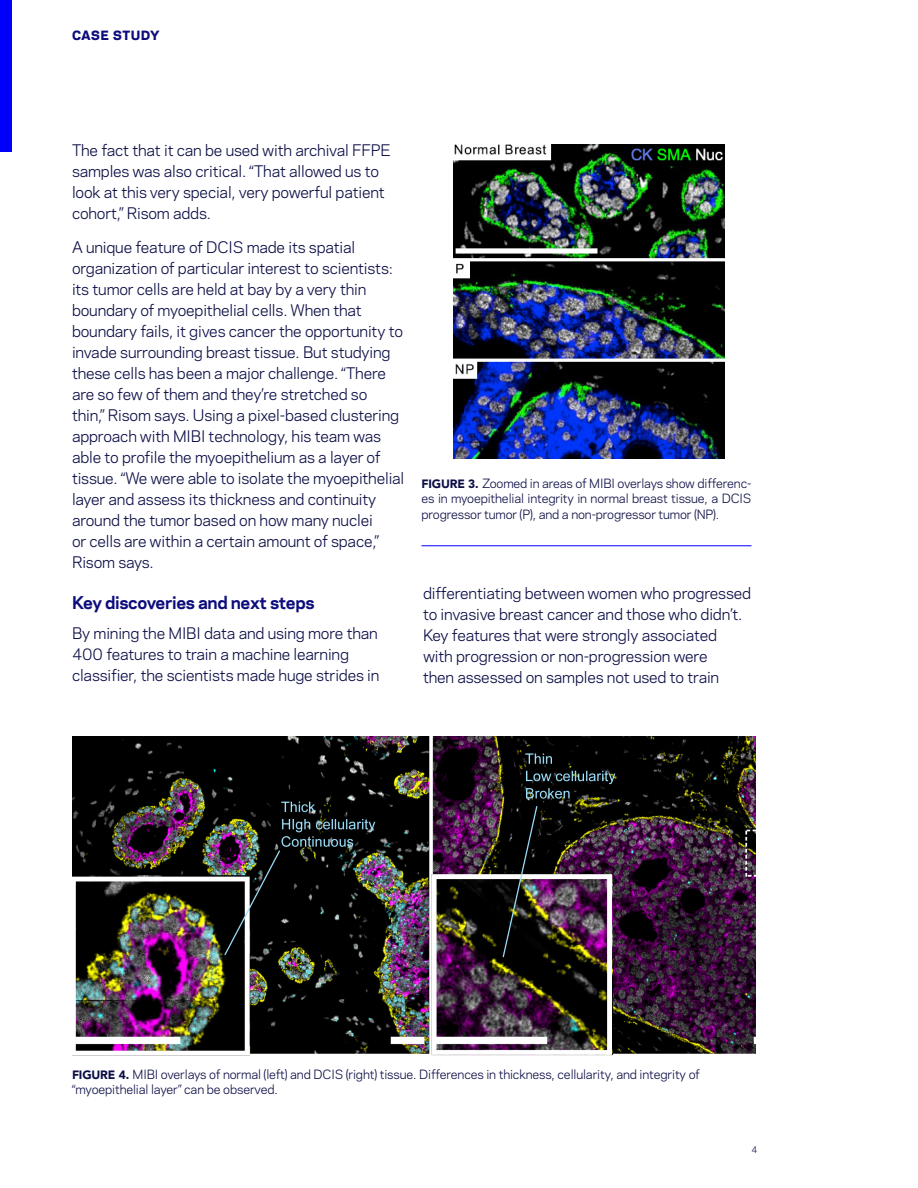
<style>
.page{position:relative;width:918px;height:1188px;background:#fff}
.page>*{position:absolute;margin:0;border:0;box-sizing:border-box;transform-origin:0 0}
.t1{font:700 16.5px "Polaris";letter-spacing:-.02em;color:#0c0c7c}
.t2{font:15px/21px "Polaris";letter-spacing:-.01em;color:#0c0f46}
.t3{font:12px/15.8px "Polaris";letter-spacing:-.01em;color:#0c0f46}
.t4{font:800 12px "Polaris";letter-spacing:.07em;color:#0c0c7c}
.t5{font:8.7px "Polaris";color:#0c0f46}
.s1{font-family:"Avenir LT Std";font-weight:900}
</style>
<div class="page">
<div style="left:0;top:0;width:12px;height:152px;background:#0000fa"></div>
<hr style="left:422px;top:545px;width:330px;height:1px;background:#0000fa">
<img style="left:454px;top:144px;width:270px;height:314px">
<img style="left:72px;top:736px;width:684px;height:320px">
<p class="t4" style="left:72px;top:25px;width:89px">CASE STUDY</p>
<p class="t2" style="left:72px;top:139px;width:320px">The fact that it can be used with archival FFPE samples was also critical. “That allowed us to look at this very special, very powerful patient cohort,” Risom adds.</p>
<p class="t2" style="left:72px;top:236px;width:334px">A unique feature of DCIS made its spatial organization of particular interest to scientists: its tumor cells are held at bay by a very thin boundary of myoepithelial cells. When that boundary fails, it gives cancer the opportunity to invade surrounding breast tissue. But studying these cells has been a major challenge. “There are so few of them and they’re stretched so<br>thin,” Risom says. Using a pixel-based clustering approach with MIBI technology, his team was able to profile the myoepithelium as a layer of tissue. “We were able to isolate the myoepithelial layer and assess its thickness and continuity around the tumor based on how many nuclei<br>or cells are within a certain amount of space,” Risom says.</p>
<p class="t1" style="left:72px;top:590px;width:244px">Key discoveries and next steps</p>
<p class="t2" style="left:72px;top:622px;width:309px">By mining the MIBI data and using more than<br>400 features to train a machine learning classifier, the scientists made huge strides in</p>
<p class="t3" style="left:422px;top:475px;width:331px;text-align:justify"><span class="s1">FIGURE 3.</span> Zoomed in areas of MIBI overlays show differenc&shy;es in myoepithelial integrity in normal breast tissue, a DCIS progressor tumor (P), and a non-progressor tumor (NP).</p>
<p class="t2" style="left:423px;top:582px;width:330px">differentiating between women who progressed to invasive breast cancer and those who didn’t.<br>Key features that were strongly associated<br>with progression or non-progression were<br>then assessed on samples not used to train</p>
<p class="t3" style="left:72px;top:1066px;width:629px"><span class="s1">FIGURE 4.</span> MIBI overlays of normal (left) and DCIS (right) tissue. Differences in thickness, cellularity, and integrity of “myoepithelial layer” can be observed.</p>
<p class="t5" style="left:751px;top:1143px;width:8px">4</p>
</div>
